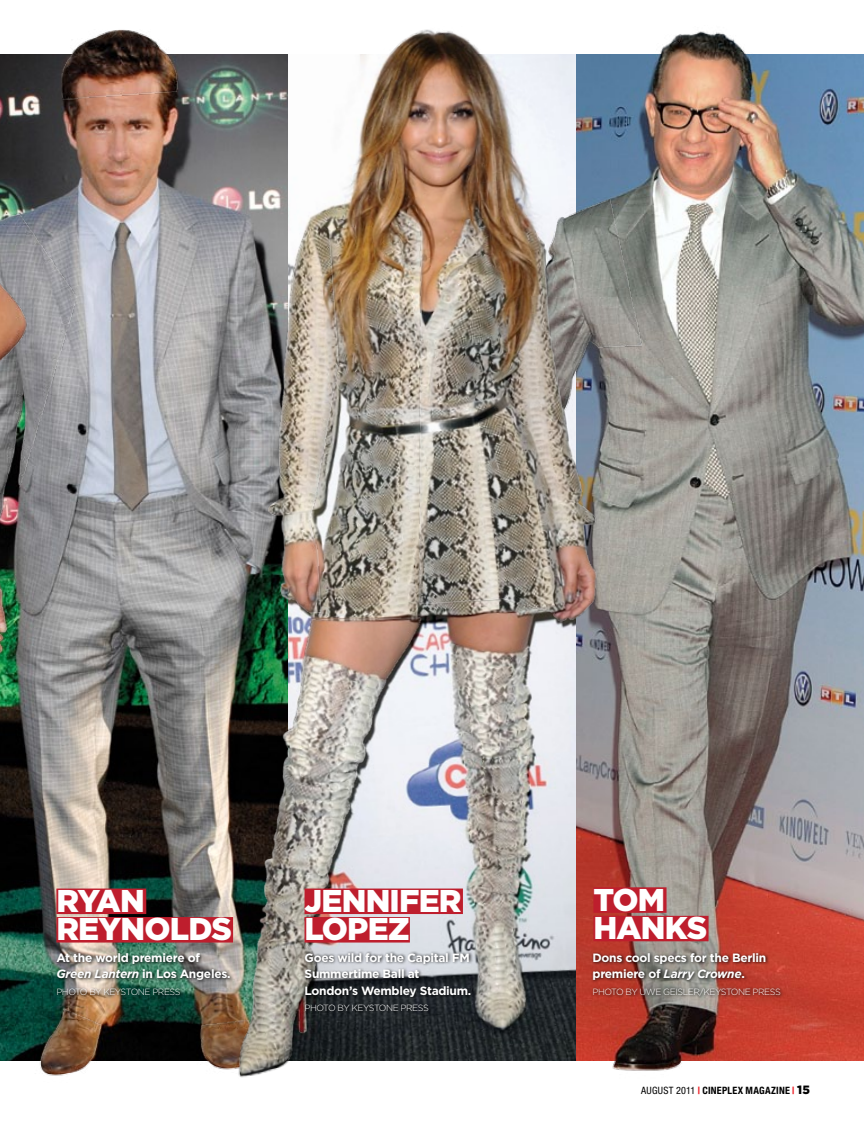
<style>
.page{position:relative;width:864px;height:1134px;background:#fff}
.page>*{position:absolute;margin:0;border:0;box-sizing:border-box;transform-origin:0 0}
.t1{font:900 31.5px/28.5px "Gotham";letter-spacing:-.025em;color:#fff}
.t2{font:700 12px/16.5px "Gotham";letter-spacing:-.025em;color:#fff}
.t3{font:700 condensed 10.2px "Helvetica Neue";letter-spacing:.02em;color:#000}
.t4{font:300 9px "Gotham";letter-spacing:-.05em;color:#fff}
.s1{font-style:italic}
.s2{font-weight:400}
.s3{color:#ed1d24}
.s4{font-family:"Gotham";font-weight:900;font-stretch:normal;font-size:12px}
</style>
<div class="page">
<img style="left:608px;top:31px;width:256px;height:1040px">
<img style="left:390px;top:29px;width:91px;height:25px">
<img style="left:288px;top:54px;width:576px;height:1006px">
<div style="left:593px;top:887px;width:74px;height:26px;background:#be1e2d"></div>
<div style="left:593px;top:916px;width:116px;height:25px;background:#be1e2d"></div>
<div style="left:591px;top:952px;width:193px;height:48px;background:#000;opacity:.75"></div>
<img style="left:531px;top:200px;width:333px;height:313px">
<img style="left:0;top:29px;width:288px;height:1047px">
<img style="left:218px;top:230px;width:390px;height:848px">
<div style="left:305px;top:889px;width:158px;height:25px;background:#be1e2d"></div>
<div style="left:305px;top:917px;width:105px;height:26px;background:#be1e2d"></div>
<div style="left:303px;top:951px;width:171px;height:65px;background:#000;opacity:.75"></div>
<img style="left:0;top:178px;width:37px;height:475px">
<div style="left:56px;top:889px;width:90px;height:25px;background:#be1e2d"></div>
<div style="left:56px;top:917px;width:177px;height:26px;background:#be1e2d"></div>
<div style="left:55px;top:952px;width:179px;height:48px;background:#000;opacity:.75"></div>
<h1 class="t1" style="left:56px;top:886px;width:135px">RYAN<br>REYNOLDS</h1>
<p class="t2" style="left:56px;top:949px;width:176px">At the world premiere of<br><span class="s1">Green Lantern</span> in Los Angeles.</p>
<p class="t4" style="left:56px;top:986px;width:126px">PHOTO BY KEYSTONE PRESS</p>
<h1 class="t1" style="left:305px;top:886px;width:136px">JENNIFER<br>LOPEZ</h1>
<p class="t2" style="left:305px;top:949px;width:168px">Goes wild for the Capital FM<br>Summertime Ball at<br>London’s Wembley Stadium.</p>
<p class="t4" style="left:305px;top:1003px;width:126px">PHOTO BY KEYSTONE PRESS</p>
<h1 class="t1" style="left:593px;top:884px;width:114px">TOM<br>HANKS</h1>
<p class="t2" style="left:593px;top:949px;width:175px">Dons cool specs for the Berlin premiere of <span class="s1">Larry Crowne</span>.</p>
<p class="t4" style="left:593px;top:986px;width:190px">PHOTO BY UWE G EISLER/KEYSTONE PRESS</p>
<p class="t3" style="left:641px;top:1084px;width:170px"><span class="s2">AUGUST 2011</span> <span class="s3">|</span> CINEPLEX MAGAZINE <span class="s3">|</span> <span class="s4">15</span></p>
</div>
